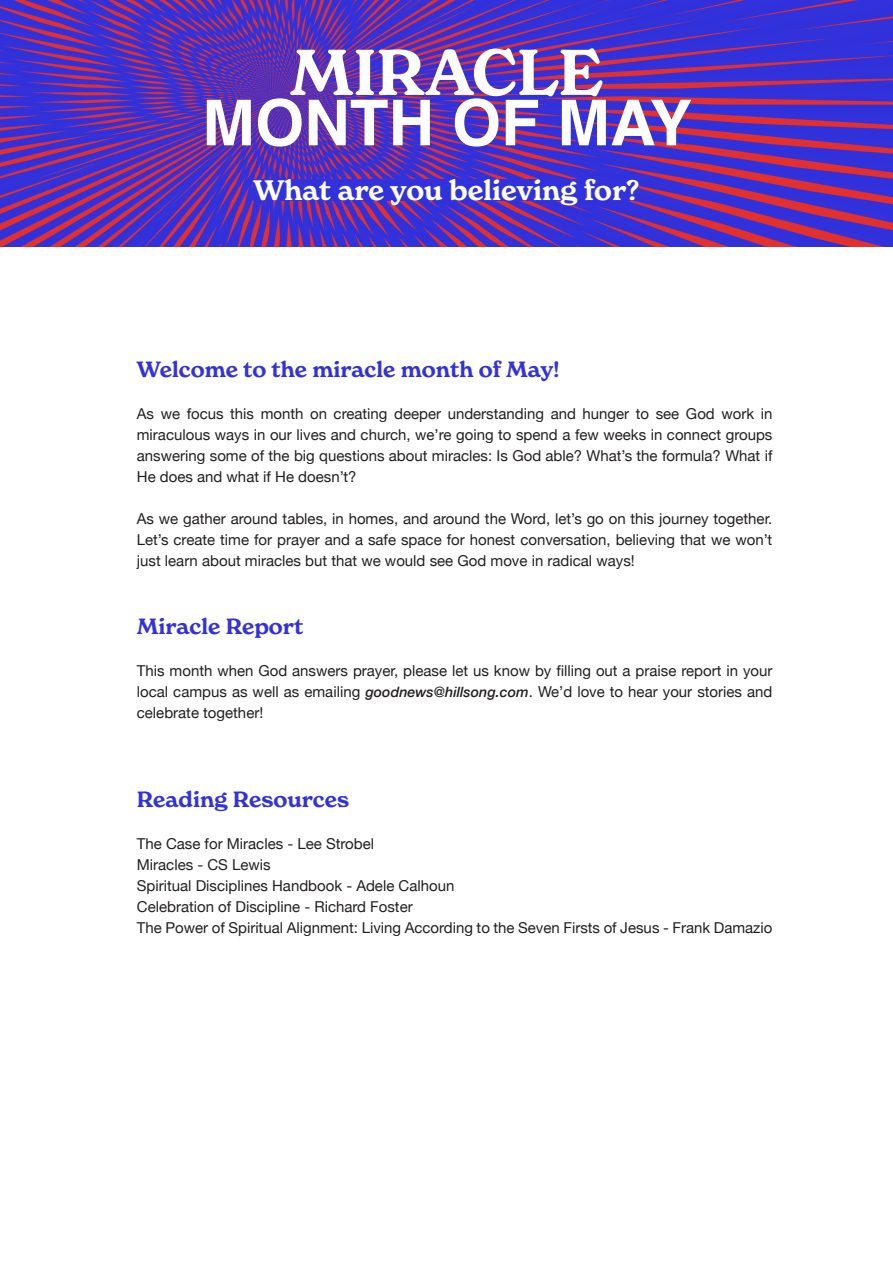
<style>
.page{position:relative;width:893px;height:1263px;background:#fff}
.page>*{position:absolute;margin:0;border:0;box-sizing:border-box;transform-origin:0 0}
.t1{font:700 63.3px "Helvetica";color:#fff}
.t2{font:600 63.3px "New Spirit";color:#fff}
.t3{font:600 27.6px "New Spirit";color:#fff}
.t4{font:600 21.6px "New Spirit";color:#3232dc}
.t5{font:15px/21px "Helvetica Neue";color:#231f20;text-align:justify}
.s1{font-weight:500;font-style:italic;font-size:14.25px}
</style>
<div class="page">
<img style="left:0;top:0;width:893px;height:246px">
<div style="left:254px;top:179px;width:385px;height:21px;background:#3232dc"></div>
<p class="t2" style="left:290px;top:33px;width:315px">MIRACLE</p>
<p class="t1" style="left:202px;top:84px;width:491px">MONTH OF MAY</p>
<p class="t3" style="left:254px;top:173px;width:387px">What are you believing for?</p>
<p class="t4" style="left:137px;top:356px;width:424px">Welcome to the miracle month of May!</p>
<p class="t5" style="left:137px;top:404px;width:637px">As we focus this month on creating deeper understanding and hunger to see God work in miraculous ways in our lives and church, we’re going to spend a few weeks in connect groups answering some of the big questions about miracles: Is God able? What’s the formula? What if He does and what if He doesn’t?</p>
<p class="t5" style="left:137px;top:509px;width:637px">As we gather around tables, in homes, and around the Word, let’s go on this journey together.<br>Let’s create time for prayer and a safe space for honest conversation, believing that we won’t just learn about miracles but that we would see God move in radical ways!</p>
<p class="t4" style="left:137px;top:613px;width:168px">Miracle Report</p>
<p class="t5" style="left:137px;top:661px;width:637px">This month when God answers prayer, please let us know by filling out a praise report in your local campus as well as emailing <span class="s1">goodnews@hillsong.com</span>. We’d love to hear your stories and celebrate together!</p>
<p class="t4" style="left:137px;top:786px;width:214px">Reading Resources</p>
<p class="t5" style="left:137px;top:834px;width:239px">The Case for Miracles - Lee Strobel</p>
<p class="t5" style="left:137px;top:855px;width:135px">Miracles - CS Lewis</p>
<p class="t5" style="left:137px;top:876px;width:319px">Spiritual Disciplines Handbook - Adele Calhoun</p>
<p class="t5" style="left:137px;top:897px;width:277px">Celebration of Discipline - Richard Foster</p>
<p class="t5" style="left:137px;top:918px;width:637px">The Power of Spiritual Alignment: Living According to the Seven Firsts of Jesus - Frank Damazio</p>
</div>
